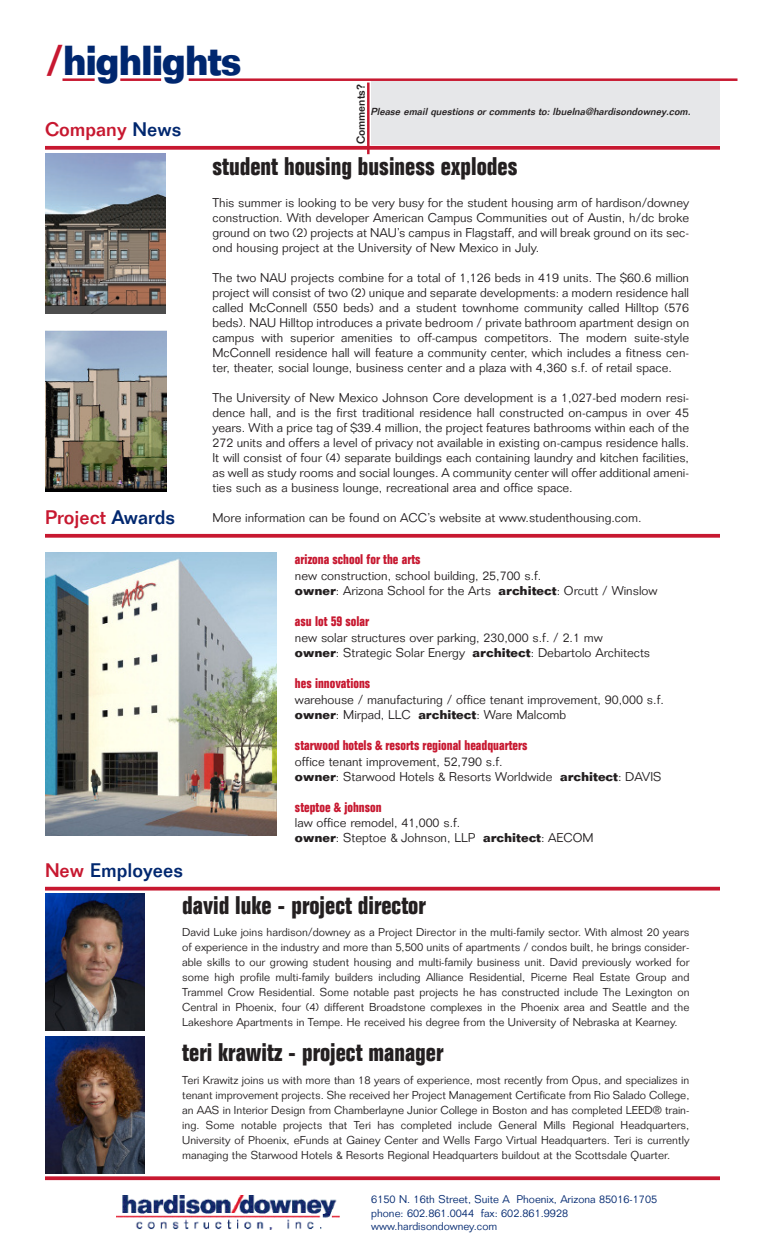
<style>
.page{position:relative;width:765px;height:1260px;background:#fff}
.page>*{position:absolute;margin:0;border:0;box-sizing:border-box;transform-origin:0 0}
.t1{font:700 41px "Folio";letter-spacing:-.035em;color:#00276f;scale:.9 1}
.t2{font:700 condensed 25px "Folio";color:#231f20}
.t3{font:500 19.25px "Folio";color:#c71830}
.t4{font:500 19.25px "Folio";color:#00276f}
.t5{font:700 condensed 13.75px "Folio";color:#c71830}
.t6{font:300 12.5px/15px "Folio";color:#231f20}
.t7{font:300 11.25px/15px "Folio";color:#231f20;text-align:justify}
.t8{font:500 11.25px "Folio";color:#231f20}
.t9{font:300 11px/13.1px "Folio";color:#00276f}
.t10{font:italic 500 10px "Folio";color:#231f20}
.s1{color:#c71830}
.s2{color:#00276f}
.s3{font-weight:700}
</style>
<div class="page">
<div style="left:371px;top:81px;width:349px;height:64px;background:#e6e7e9"></div>
<img style="left:45px;top:153px;width:121px;height:160px">
<img style="left:45px;top:552px;width:232px;height:283px">
<img style="left:116px;top:1196px;width:223px;height:33px">
<hr style="left:62px;top:78px;width:33px;height:3px;background:#c71830">
<hr style="left:120px;top:78px;width:41px;height:3px;background:#c71830">
<hr style="left:189px;top:78px;width:549px;height:3px;background:#c71830">
<svg style="left:45px;top:146px;width:675px;height:4px;background:#cb2940"></svg>
<svg style="left:45px;top:534px;width:675px;height:4px;background:#cb2a40"></svg>
<img style="left:45px;top:894px;width:100px;height:137px">
<svg style="left:45px;top:887px;width:675px;height:4px;background:#cd3247"></svg>
<svg style="left:45px;top:1176px;width:675px;height:4px;background:#cc2d42"></svg>
<img style="left:45px;top:331px;width:121px;height:160px">
<hr style="left:367px;top:83px;width:3px;height:71px;background:#c71830">
<img style="left:45px;top:1036px;width:100px;height:137px">
<h1 class="t1" style="left:46px;top:46px;width:220px"><span class="s1">/</span>highlights</h1>
<h3 class="t3" style="left:45px;top:122px;width:138px">Company <span class="s2">News</span></h3>
<p class="t8" style="left:357px;top:144px;width:62px;rotate:-90deg">Comments?</p>
<p class="t10" style="left:371px;top:108px;width:323px">Please email questions or comments to: lbuelna@hardisondowney.com.</p>
<h3 class="t3" style="left:45px;top:510px;width:132px">Project <span class="s2">Awards</span></h3>
<h3 class="t4" style="left:45px;top:863px;width:140px"><span class="s1">New</span> Employees</h3>
<h2 class="t2" style="left:212px;top:157px;width:307px">student housing business explodes</h2>
<p class="t6" style="left:212px;top:196px;width:478px;text-align:justify">This summer is looking to be very busy for the student housing arm of hardison/downey construction. With developer American Campus Communities out of Austin, h/dc broke ground on two (2) projects at NAU’s campus in Flagstaff, and will break ground on its sec&shy;ond housing project at the University of New Mexico in July.</p>
<p class="t6" style="left:212px;top:271px;width:478px;text-align:justify">The two NAU projects combine for a total of 1,126 beds in 419 units. The $60.6 million project will consist of two (2) unique and separate developments: a modern residence hall called McConnell (550 beds) and a student townhome community called Hilltop (576 beds). NAU Hilltop introduces a private bedroom / private bathroom apartment design on campus with superior amenities to off-campus competitors. The modern suite-style McConnell residence hall will feature a community center, which includes a fitness cen&shy;ter, theater, social lounge, business center and a plaza with 4,360 s.f. of retail space.</p>
<p class="t6" style="left:212px;top:391px;width:478px;text-align:justify">The University of New Mexico Johnson Core development is a 1,027-bed modern resi&shy;dence hall, and is the first traditional residence hall constructed on-campus in over 45 years. With a price tag of $39.4 million, the project features bathrooms within each of the 272 units and offers a level of privacy not available in existing on-campus residence halls.<br>It will consist of four (4) separate buildings each containing laundry and kitchen facilities, as well as study rooms and social lounges. A community center will offer additional ameni&shy;ties such as a business lounge, recreational area and office space.</p>
<p class="t6" style="left:212px;top:511px;width:431px">More information can be found on ACC’s website at www.studenthousing.com.</p>
<p class="t5" style="left:295px;top:554px;width:127px">arizona school for the arts</p>
<p class="t6" style="left:295px;top:569px;width:364px">new construction, school building, 25,700 s.f.<br><span class="s3">owner</span>: Arizona School for the Arts <span class="s3">architect</span>: Orcutt / Winslow</p>
<p class="t5" style="left:295px;top:616px;width:76px">asu lot 59 solar</p>
<p class="t6" style="left:295px;top:632px;width:357px">new solar structures over parking, 230,000 s.f. / 2.1 mw <span class="s3">owner</span>: Strategic Solar Energy <span class="s3">architect</span>: Debartolo Architects</p>
<p class="t5" style="left:295px;top:678px;width:77px">hes innovations</p>
<p class="t6" style="left:295px;top:694px;width:370px">warehouse / manufacturing / office tenant improvement, 90,000 s.f. <span class="s3">owner</span>: Mirpad, LLC <span class="s3">architect</span>: Ware Malcomb</p>
<p class="t5" style="left:295px;top:740px;width:234px">starwood hotels &amp; resorts regional headquarters</p>
<p class="t6" style="left:295px;top:755px;width:368px">office tenant improvement, 52,790 s.f.<br><span class="s3">owner</span>: Starwood Hotels &amp; Resorts Worldwide <span class="s3">architect</span>: DAVIS</p>
<p class="t5" style="left:295px;top:802px;width:88px">steptoe &amp; johnson</p>
<p class="t6" style="left:295px;top:817px;width:300px">law office remodel, 41,000 s.f.<br><span class="s3">owner</span>: Steptoe &amp; Johnson, LLP <span class="s3">architect</span>: AECOM</p>
<h2 class="t2" style="left:182px;top:896px;width:245px">david luke - project director</h2>
<p class="t7" style="left:182px;top:926px;width:509px">David Luke joins hardison/downey as a Project Director in the multi-family sector. With almost 20 years of experience in the industry and more than 5,500 units of apartments / condos built, he brings consider&shy;able skills to our growing student housing and multi-family business unit. David previously worked for some high profile multi-family builders including Alliance Residential, Picerne Real Estate Group and Trammel Crow Residential. Some notable past projects he has constructed include The Lexington on Central in Phoenix, four (4) different Broadstone complexes in the Phoenix area and Seattle and the Lakeshore Apartments in Tempe. He received his degree from the University of Nebraska at Kearney.</p>
<h2 class="t2" style="left:182px;top:1043px;width:263px">teri krawitz - project manager</h2>
<p class="t7" style="left:182px;top:1073px;width:509px">Teri Krawitz joins us with more than 18 years of experience, most recently from Opus, and specializes in tenant improvement projects. She received her Project Management Certificate from Rio Salado College, an AAS in Interior Design from Chamberlayne Junior College in Boston and has completed LEED® train&shy;ing. Some notable projects that Teri has completed include General Mills Regional Headquarters, University of Phoenix, eFunds at Gainey Center and Wells Fargo Virtual Headquarters. Teri is currently managing the Starwood Hotels &amp; Resorts Regional Headquarters buildout at the Scottsdale Quarter.</p>
<p class="t9" style="left:371px;top:1194px;width:287px">6150 N. 16th Street, Suite A Phoenix, Arizona 85016-1705 phone: 602.861.0044 fax: 602.861.9928 www.hardisondowney.com</p>
</div>
